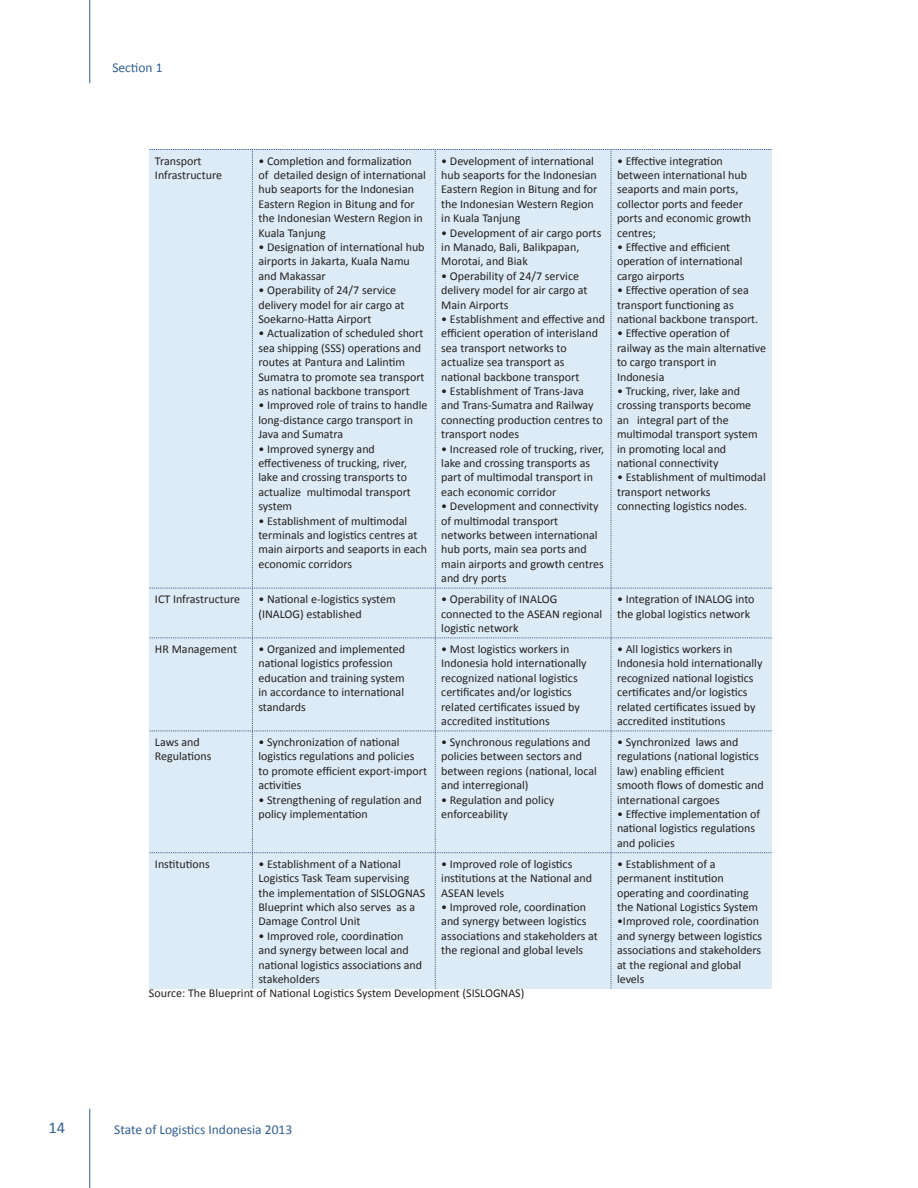
<style>
.page{position:relative;width:918px;height:1188px;background:#fff}
.page>*{position:absolute;margin:0;border:0;box-sizing:border-box;transform-origin:0 0}
.t1{font:16.5px "Calibri";color:#345f92}
.t2{font:13.5px "Calibri";color:#345f92}
.t3{font:12px/14.4px "Calibri";color:#231f20}
</style>
<div class="page">
<hr style="left:89px;top:1109px;width:1px;height:79px;background:#345f92">
<hr style="left:89px;top:0;width:1px;height:83px;background:#345f92">
<div style="left:149px;top:149px;width:623px;height:840px;background:#dcebf5"></div>
<p class="t2" style="left:112px;top:59px;width:52px">Section 1</p>
<p class="t3" style="left:155px;top:153px;width:69px">Transport<br>Infrastructure</p>
<p class="t3" style="left:258px;top:153px;width:169px">• Completion and formalization<br>of detailed design of international hub seaports for the Indonesian<br>Eastern Region in Bitung and for the Indonesian Western Region in<br>Kuala Tanjung</p>
<p class="t3" style="left:258px;top:240px;width:168px">• Designation of international hub airports in Jakarta, Kuala Namu and Makassar</p>
<p class="t3" style="left:258px;top:283px;width:148px">• Operability of 24/7 service delivery model for air cargo at<br>Soekarno-Hatta Airport</p>
<p class="t3" style="left:258px;top:326px;width:168px">• Actualization of scheduled short sea shipping (SSS) operations and routes at Pantura and Lalintim Sumatra to promote sea transport as national backbone transport</p>
<p class="t3" style="left:258px;top:398px;width:171px">• Improved role of trains to handle long-distance cargo transport in<br>Java and Sumatra</p>
<p class="t3" style="left:258px;top:441px;width:154px">• Improved synergy and effectiveness of trucking, river, lake and crossing transports to actualize multimodal transport system</p>
<p class="t3" style="left:258px;top:513px;width:170px">• Establishment of multimodal terminals and logistics centres at main airports and seaports in each economic corridors</p>
<p class="t3" style="left:441px;top:153px;width:158px">• Development of international hub seaports for the Indonesian<br>Eastern Region in Bitung and for the Indonesian Western Region in Kuala Tanjung</p>
<p class="t3" style="left:441px;top:225px;width:162px">• Development of air cargo ports in Manado, Bali, Balikpapan,<br>Morotai, and Biak</p>
<p class="t3" style="left:441px;top:269px;width:148px">• Operability of 24/7 service delivery model for air cargo at<br>Main Airports</p>
<p class="t3" style="left:441px;top:312px;width:165px">• Establishment and effective and efficient operation of interisland sea transport networks to actualize sea transport as national backbone transport</p>
<p class="t3" style="left:441px;top:384px;width:163px">• Establishment of Trans-Java and Trans-Sumatra and Railway connecting production centres to transport nodes</p>
<p class="t3" style="left:441px;top:441px;width:164px">• Increased role of trucking, river, lake and crossing transports as part of multimodal transport in each economic corridor</p>
<p class="t3" style="left:441px;top:499px;width:164px">• Development and connectivity of multimodal transport networks between international hub ports, main sea ports and main airports and growth centres and dry ports</p>
<p class="t3" style="left:617px;top:153px;width:136px">• Effective integration between international hub seaports and main ports, collector ports and feeder ports and economic growth centres;</p>
<p class="t3" style="left:617px;top:240px;width:127px">• Effective and efficient operation of international cargo airports</p>
<p class="t3" style="left:617px;top:283px;width:143px">• Effective operation of sea transport functioning as national backbone transport.</p>
<p class="t3" style="left:617px;top:326px;width:151px">• Effective operation of railway as the main alternative to cargo transport in<br>Indonesia</p>
<p class="t3" style="left:617px;top:384px;width:142px">• Trucking, river, lake and crossing transports become an integral part of the multimodal transport system in promoting local and national connectivity</p>
<p class="t3" style="left:617px;top:470px;width:150px">• Establishment of multimodal transport networks connecting logistics nodes.</p>
<p class="t3" style="left:155px;top:592px;width:87px">ICT Infrastructure</p>
<p class="t3" style="left:258px;top:592px;width:139px">• National e-logistics system (INALOG) established</p>
<p class="t3" style="left:441px;top:592px;width:162px">• Operability of INALOG connected to the ASEAN regional logistic network</p>
<p class="t3" style="left:617px;top:592px;width:139px">• Integration of INALOG into the global logistics network</p>
<p class="t3" style="left:155px;top:642px;width:84px">HR Management</p>
<p class="t3" style="left:258px;top:642px;width:148px">• Organized and implemented national logistics profession education and training system in accordance to international standards</p>
<p class="t3" style="left:441px;top:642px;width:147px">• Most logistics workers in<br>Indonesia hold internationally recognized national logistics certificates and/or logistics related certificates issued by accredited institutions</p>
<p class="t3" style="left:617px;top:642px;width:147px">• All logistics workers in<br>Indonesia hold internationally recognized national logistics certificates and/or logistics related certificates issued by accredited institutions</p>
<p class="t3" style="left:155px;top:735px;width:58px">Laws and<br>Regulations</p>
<p class="t3" style="left:258px;top:735px;width:170px">• Synchronization of national logistics regulations and policies to promote efficient export-import activities</p>
<p class="t3" style="left:258px;top:792px;width:165px">• Strengthening of regulation and policy implementation</p>
<p class="t3" style="left:441px;top:735px;width:157px">• Synchronous regulations and policies between sectors and between regions (national, local and interregional)</p>
<p class="t3" style="left:441px;top:792px;width:115px">• Regulation and policy enforceability</p>
<p class="t3" style="left:617px;top:735px;width:148px">• Synchronized laws and regulations (national logistics law) enabling efficient smooth flows of domestic and international cargoes</p>
<p class="t3" style="left:617px;top:807px;width:145px">• Effective implementation of national logistics regulations and policies</p>
<p class="t3" style="left:155px;top:857px;width:56px">Institutions</p>
<p class="t3" style="left:258px;top:857px;width:168px">• Establishment of a National<br>Logistics Task Team supervising the implementation of SISLOGNAS<br>Blueprint which also serves as a<br>Damage Control Unit</p>
<p class="t3" style="left:258px;top:929px;width:165px">• Improved role, coordination and synergy between local and national logistics associations and stakeholders</p>
<p class="t3" style="left:441px;top:857px;width:152px">• Improved role of logistics institutions at the National and<br>ASEAN levels</p>
<p class="t3" style="left:441px;top:900px;width:158px">• Improved role, coordination and synergy between logistics associations and stakeholders at the regional and global levels</p>
<p class="t3" style="left:149px;top:986px;width:377px">Source: The Blueprint of National Logistics System Development (SISLOGNAS)</p>
<p class="t3" style="left:617px;top:857px;width:143px">• Establishment of a permanent institution operating and coordinating the National Logistics System</p>
<p class="t3" style="left:617px;top:914px;width:147px">•Improved role, coordination and synergy between logistics associations and stakeholders at the regional and global levels</p>
<h1 class="t1" style="left:48px;top:1117px;width:18px">14</h1>
<p class="t2" style="left:114px;top:1121px;width:180px">State of Logistics Indonesia 2013</p>
</div>
